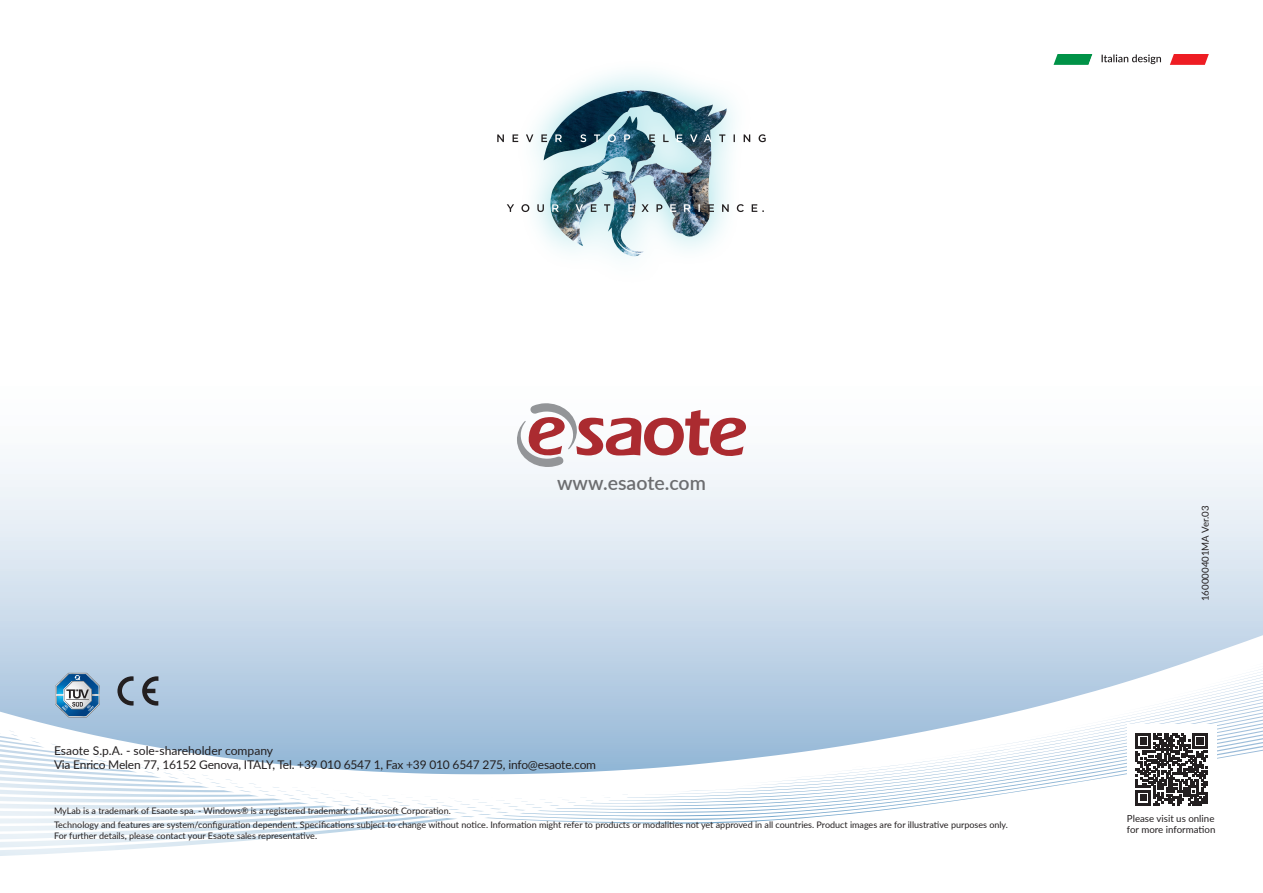
<style>
.page{position:relative;width:1263px;height:893px;background:#fff}
.page>*{position:absolute;margin:0;border:0;box-sizing:border-box;transform-origin:0 0}
.t1{font:600 19.5px "Lato";color:#6c6d70}
.t2{font:12.15px "Lato";color:#231f20}
.t3{font:12px "Lato";letter-spacing:-.015em;color:#231f20}
.t4{font:9.75px/11.7px "Lato";color:#231f20}
.t5{font:9px/14.7px "Lato";color:#231f20}
</style>
<div class="page">
<svg style="left:0;top:462px;width:1263px;height:362px"></svg>
<svg style="left:0;top:682px;width:683px;height:174px"></svg>
<div style="left:1127px;top:724px;width:89px;height:90px;background:#fff"></div>
<svg style="left:1135px;top:733px;width:72px;height:72px"></svg>
<svg style="left:513px;top:403px;width:233px;height:64px"></svg>
<svg style="left:142px;top:676px;width:16px;height:30px"></svg>
<svg style="left:117px;top:676px;width:17px;height:29px"></svg>
<svg style="left:55px;top:673px;width:45px;height:44px;background:#759ab7"></svg>
<img style="left:497px;top:72px;width:269px;height:185px">
<svg style="left:1053px;top:54px;width:156px;height:11px"></svg>
<h1 class="t1" style="left:557px;top:468px;width:150px">www.esaote.com</h1>
<h2 class="t2" style="left:54px;top:742px;width:221px">Esaote S.p.A. - sole-shareholder company</h2>
<h3 class="t3" style="left:54px;top:756px;width:544px">Via Enrico Melen 77, 16152 Genova, ITALY, Tel. +39 010 6547 1, Fax +39 010 6547 275, info@esaote.com</h3>
<p class="t5" style="left:54px;top:803px;width:955px">MyLab is a trademark of Esaote spa. - Windows® is a registered trademark of Microsoft Corporation.<br>Technology and features are system/configuration dependent. Specifications subject to change without notice. Information might refer to products or modalities not yet approved in all countries. Product images are for illustrative purposes only.</p>
<p class="t5" style="left:54px;top:828px;width:265px">For further details, please contact your Esaote sales representative.</p>
<p class="t4" style="left:1199px;top:601px;width:97px;rotate:-90deg">160000401MA Ver.03</p>
<p class="t4" style="left:1127px;top:812px;width:90px">Please visit us online for more information</p>
</div>
